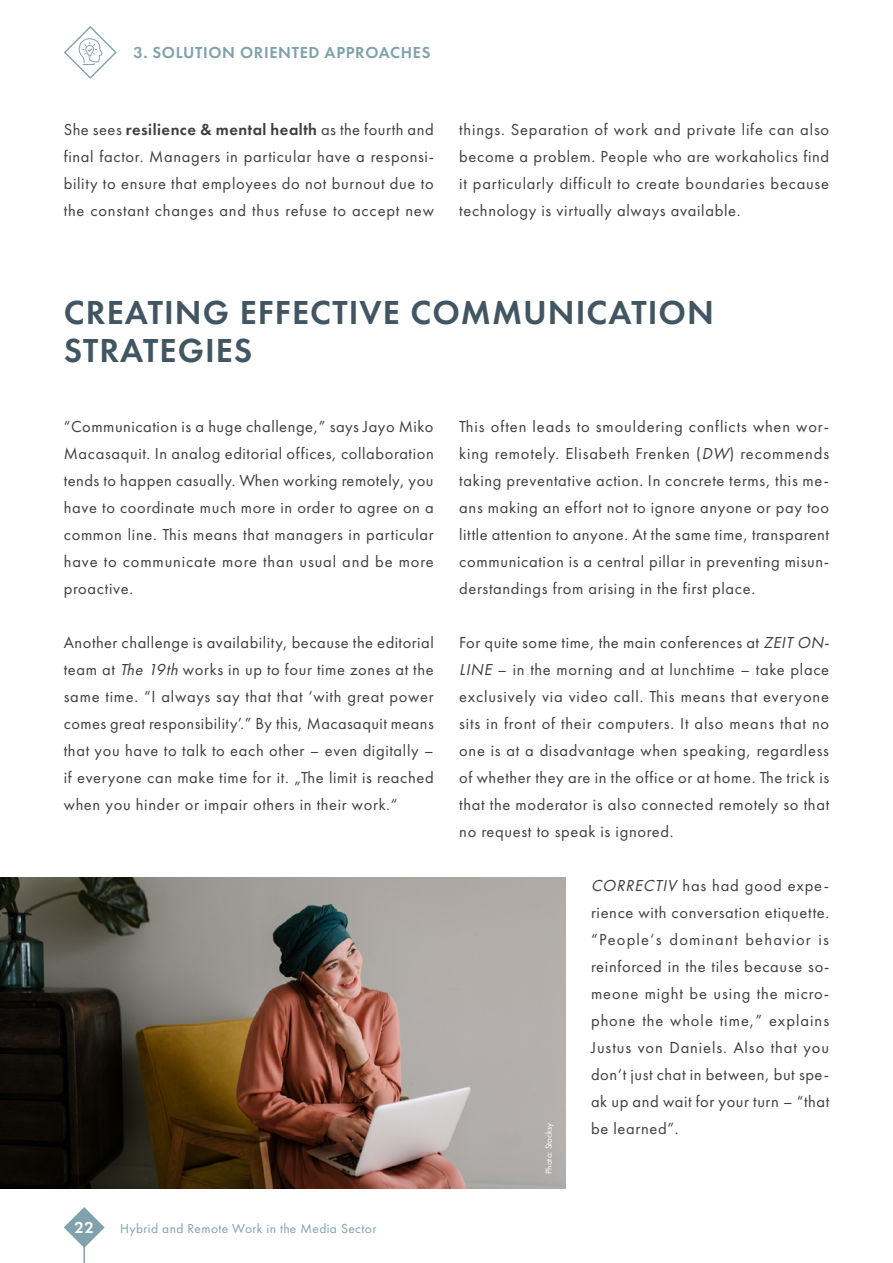
<style>
.page{position:relative;width:893px;height:1263px;background:#fff}
.page>*{position:absolute;margin:0;border:0;box-sizing:border-box;transform-origin:0 0}
.t1{font:600 34.5px/37.5px "Futura PT";letter-spacing:.03em;color:#415662}
.t2{font:16.5px/27px "Futura PT";letter-spacing:.04em;color:#3e3d40;text-align:justify}
.t3{font:600 16.5px "Futura PT";letter-spacing:.04em;color:#7fa2ad}
.t4{font:600 16.5px "Futura PT";color:#fff}
.t5{font:13.5px "Futura PT";letter-spacing:.03em;color:#7fa2ad}
.t6{font:9px "Futura PT";letter-spacing:.01em;color:#fff}
.s1{font-weight:600}
.s2{font-style:italic}
</style>
<div class="page">
<svg style="left:64px;top:1207px;width:41px;height:56px"></svg>
<svg style="left:64px;top:26px;width:53px;height:53px"></svg>
<img style="left:0;top:878px;width:566px;height:310px">
<p class="t3" style="left:134px;top:42px;width:299px">3. SOLUTION ORIENTED APPROACHES</p>
<p class="t2" style="left:64px;top:116px;width:372px">She sees <span class="s1">resilience &amp; mental health</span> as the fourth and final factor. Managers in particular have a responsi&shy;bility to ensure that employees do not burnout due to the constant changes and thus refuse to accept new</p>
<p class="t2" style="left:459px;top:116px;width:371px">things. Separation of work and private life can also become a problem. People who are workaholics find it particularly difficult to create boundaries because technology is virtually always available.</p>
<h1 class="t1" style="left:64px;top:293px;width:651px">CREATING EFFECTIVE COMMUNICATION<br>STRATEGIES</h1>
<p class="t2" style="left:64px;top:413px;width:372px">“Communication is a huge challenge,” says Jayo Miko Macasaquit. In analog editorial offices, collaboration tends to happen casually. When working remotely, you have to coordinate much more in order to agree on a common line. This means that managers in particular have to communicate more than usual and be more proactive.</p>
<p class="t2" style="left:64px;top:629px;width:372px">Another challenge is availability, because the editorial team at <span class="s2">The 19th</span> works in up to four time zones at the same time. “I always say that that ‘with great power comes great responsibility’.” By this, Macasaquit means that you have to talk to each other – even digitally – if everyone can make time for it. „The limit is reached when you hinder or impair others in their work.“</p>
<p class="t4" style="left:75px;top:1217px;width:21px">22</p>
<p class="t5" style="left:120px;top:1220px;width:258px">Hybrid and Remote Work in the Media Sector</p>
<p class="t2" style="left:459px;top:413px;width:371px">This often leads to smouldering conflicts when wor&shy;king remotely. Elisabeth Frenken (<span class="s2">DW</span>) recommends taking preventative action. In concrete terms, this me&shy;ans making an effort not to ignore anyone or pay too little attention to anyone. At the same time, transparent communication is a central pillar in preventing misun&shy;derstandings from arising in the first place.</p>
<p class="t2" style="left:459px;top:629px;width:375px;text-align:left">For quite some time, the main conferences at <span class="s2">ZEIT ON-LINE</span> – in the morning and at lunchtime – take place exclusively via video call. This means that everyone sits in front of their computers. It also means that no one is at a disadvantage when speaking, regardless of whether they are in the office or at home. The trick is that the moderator is also connected remotely so that no request to speak is ignored.</p>
<p class="t2" style="left:591px;top:872px;width:240px"><span class="s2">CORRECTIV</span> has had good expe&shy;rience with conversation etiquette. “People‘s dominant behavior is reinforced in the tiles because so&shy;meone might be using the micro&shy;phone the whole time,” explains Justus von Daniels. Also that you don‘t just chat in between, but spe&shy;ak up and wait for your turn – “that be learned”.</p>
<p class="t6" style="left:543px;top:1174px;width:53px;rotate:-90deg">Photo: Stocksy</p>
</div>
